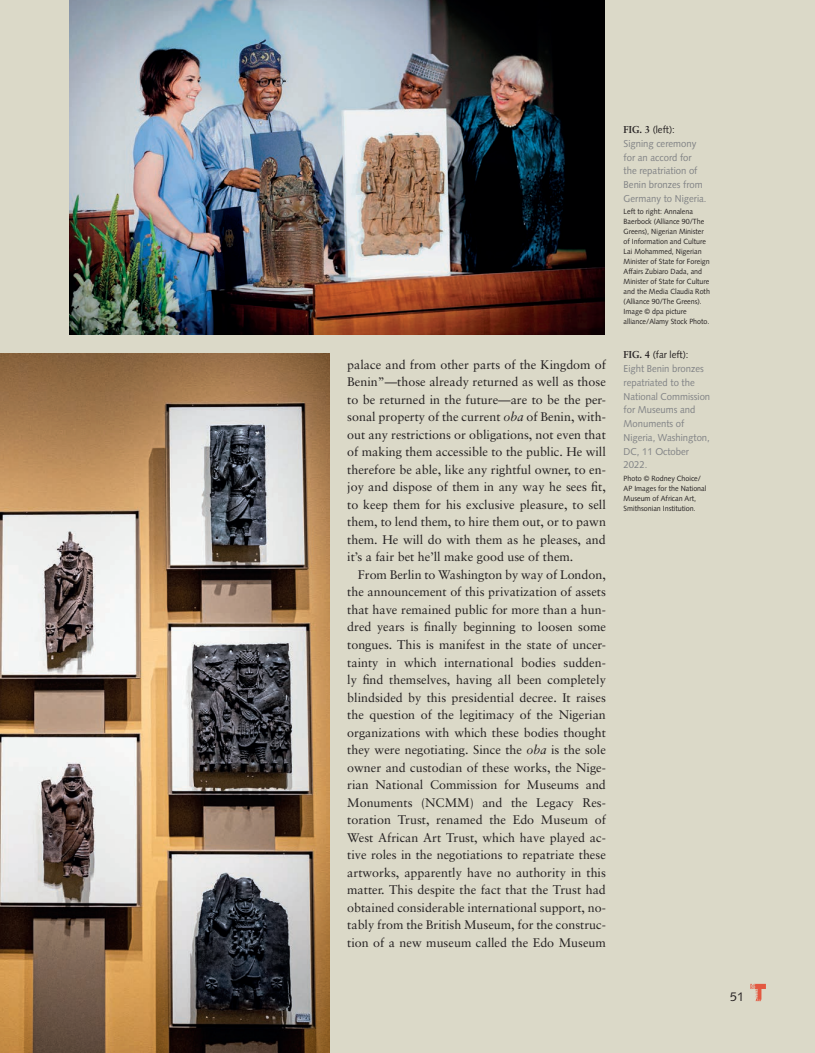
<style>
.page{position:relative;width:815px;height:1053px;background:#fff}
.page>*{position:absolute;margin:0;border:0;box-sizing:border-box;transform-origin:0 0}
.t1{font:12.5px/17.5px "Sabon LTW1 G";color:#231f20;text-align:justify}
.t2{font:12.5px "Syntax LT Std";color:#231f20}
.t3{font:10px/13.8px "Syntax LT Std";color:#808285;scale:.95 1}
.t4{font:7.5px/10px "Syntax LT Std";color:#231f20;scale:.95 1}
.s1{font-style:italic}
.s2{font-family:"Sabon LTW1 G";font-weight:700;color:#231f20}
.s3{color:#231f20}
</style>
<div class="page">
<div style="left:0;top:0;width:815px;height:1052px;background:#dbd9c8"></div>
<svg style="left:750px;top:983px;width:16px;height:18px"></svg>
<img style="left:0;top:354px;width:330px;height:698px">
<img style="left:69px;top:0;width:535px;height:334px">
<p class="t1" style="left:347px;top:355px;width:260px">palace and from other parts of the Kingdom of Benin”—those already returned as well as those to be returned in the future—are to be the per&shy;sonal property of the current <span class="s1">oba</span> of Benin, with&shy;out any restrictions or obligations, not even that of making them accessible to the public. He will therefore be able, like any rightful owner, to en&shy;joy and dispose of them in any way he sees fit, to keep them for his exclusive pleasure, to sell them, to lend them, to hire them out, or to pawn them. He will do with them as he pleases, and it’s a fair bet he’ll make good use of them.</p>
<p class="t1" style="left:347px;top:565px;width:260px;text-indent:11px">From Berlin to Washington by way of London, the announcement of this privatization of assets that have remained public for more than a hun&shy;dred years is finally beginning to loosen some tongues. This is manifest in the state of uncer&shy;tainty in which international bodies sudden&shy;ly find themselves, having all been completely blindsided by this presidential decree. It raises the question of the legitimacy of the Nigerian organizations with which these bodies thought they were negotiating. Since the <span class="s1">oba</span> is the sole owner and custodian of these works, the Nige&shy;rian National Commission for Museums and Monuments (NCMM) and the Legacy Res&shy;toration Trust, renamed the Edo Museum of West African Art Trust, which have played ac&shy;tive roles in the negotiations to repatriate these artworks, apparently have no authority in this matter. This despite the fact that the Trust had obtained considerable international support, no&shy;tably from the British Museum, for the construc&shy;tion of a new museum called the Edo Museum</p>
<p class="t3" style="left:624px;top:123px;width:89px"><span class="s2">FIG. 3</span> <span class="s3">(left):<br></span>Signing ceremony for an accord for the repatriation of<br>Benin bronzes from<br>Germany to Nigeria.</p>
<p class="t4" style="left:624px;top:207px;width:92px">Left to right: Annalena<br>Baerbock (Alliance 90/The<br>Greens), Nigerian Minister of Information and Culture<br>Lai Mohammed, Nigerian<br>Minister of State for Foreign<br>Affairs Zubiaro Dada, and<br>Minister of State for Culture and the Media Claudia Roth (Alliance 90/The Greens).<br>Image © dpa picture alliance/Alamy Stock Photo.</p>
<p class="t3" style="left:624px;top:348px;width:93px"><span class="s2">FIG. 4</span> <span class="s3">(far left):<br></span>Eight Benin bronzes repatriated to the<br>National Commission for Museums and<br>Monuments of<br>Nigeria, Washington,<br>DC, 11 October<br>2022.</p>
<p class="t4" style="left:624px;top:473px;width:89px">Photo © Rodney Choice/<br>AP Images for the National<br>Museum of African Art,<br>Smithsonian Institution.</p>
<p class="t2" style="left:730px;top:989px;width:15px">51</p>
</div>
